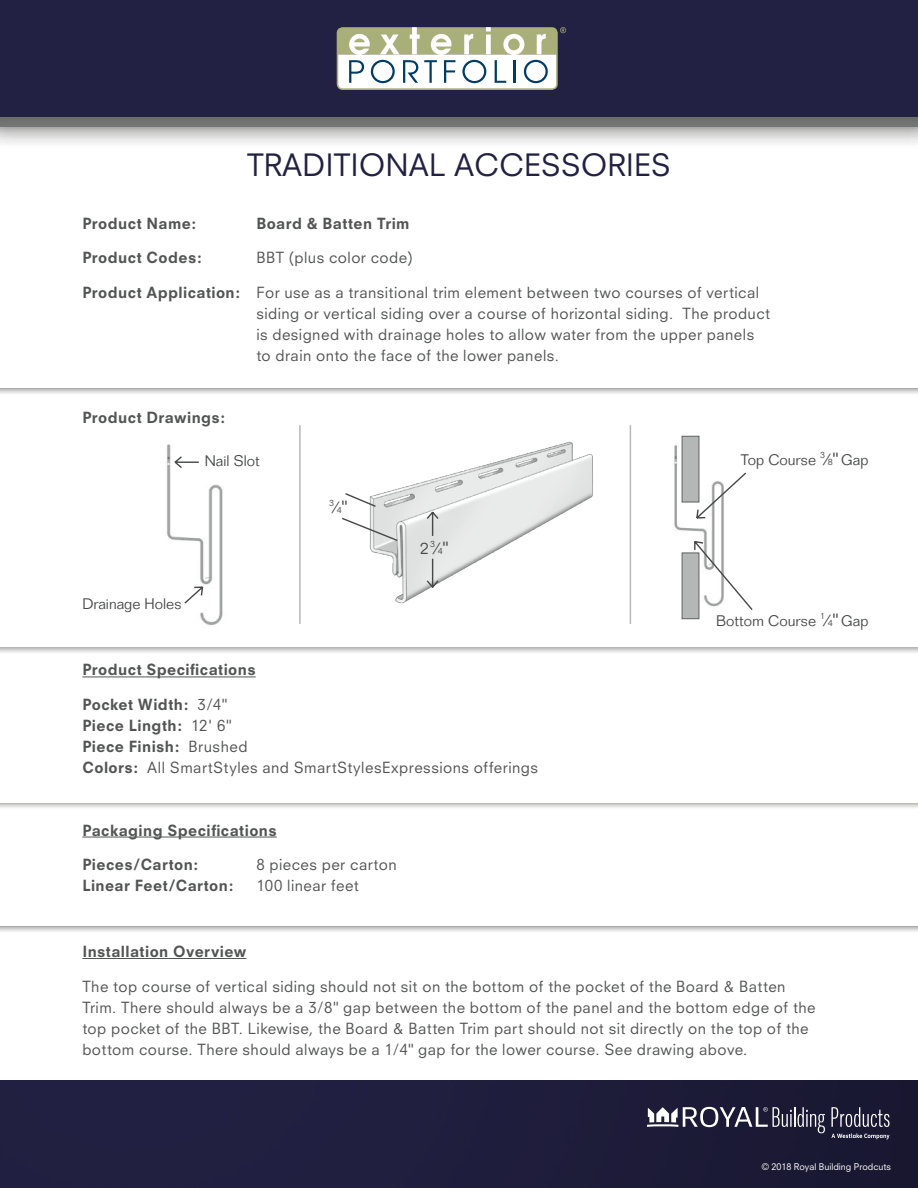
<style>
.page{position:relative;width:918px;height:1188px;background:#fff}
.page>*{position:absolute;margin:0;border:0;box-sizing:border-box;transform-origin:0 0}
.t1{font:30px "Neuzeit S";color:#232143}
.t2{font:300 16.5px "Folio";color:#474848}
.t3{font:15px/21px "Neuzeit S";letter-spacing:.03em;color:#535554}
.t4{font:800 15px "Neuzeit S";letter-spacing:.025em;color:#535554}
.t5{font:300 15px "Folio";color:#474848}
.t6{font:300 9.15px "Folio";color:#474848}
.t7{font:9px "Neuzeit S";color:#fff}
.s1{font-weight:800}
.s2{font-size:16.5px}
.s3{font-family:"Neuzeit S";font-weight:400;font-size:16.5px}
.s4{font-size:9.15px}
.s5{font-family:"Neuzeit S";font-weight:400}
</style>
<div class="page">
<div style="left:0;top:624px;width:918px;height:31px;background:#1c1b1a;opacity:.75"></div>
<div style="left:0;top:616px;width:918px;height:31px;background:#fff"></div>
<div style="left:0;top:779px;width:918px;height:31px;background:#1c1b1a;opacity:.75"></div>
<div style="left:0;top:772px;width:918px;height:31px;background:#fff"></div>
<img style="left:0;top:1080px;width:918px;height:108px">
<svg style="left:831px;top:1107px;width:58px;height:20px"></svg>
<svg style="left:647px;top:1107px;width:178px;height:26px;background:#565569"></svg>
<svg style="left:831px;top:1133px;width:58px;height:6px"></svg>
<div style="left:0;top:0;width:918px;height:150px;background:#1c1b1a;opacity:.75"></div>
<div style="left:0;top:0;width:918px;height:132px;background:#1c1b1a;opacity:.3"></div>
<div style="left:0;top:0;width:918px;height:116px;background:#232143"></div>
<svg style="left:337px;top:27px;width:229px;height:63px;background:#c5ccbd"></svg>
<hr style="left:82px;top:958px;width:164px;height:1px;background:#535554">
<hr style="left:82px;top:837px;width:195px;height:1px;background:#535554">
<hr style="left:82px;top:677px;width:174px;height:1px;background:#535554">
<hr style="left:299px;top:425px;width:2px;height:199px;background:#b5b7b7">
<hr style="left:630px;top:425px;width:1px;height:199px;background:#b5b7b7">
<img style="left:369px;top:441px;width:224px;height:163px">
<svg style="left:425px;top:510px;width:15px;height:27px"></svg>
<svg style="left:425px;top:557px;width:15px;height:32px"></svg>
<svg style="left:345px;top:492px;width:32px;height:16px"></svg>
<svg style="left:342px;top:517px;width:57px;height:25px"></svg>
<img style="left:166px;top:444px;width:57px;height:182px">
<svg style="left:173px;top:455px;width:27px;height:15px"></svg>
<svg style="left:183px;top:585px;width:22px;height:20px"></svg>
<div style="left:0;top:365px;width:918px;height:30px;background:#1c1b1a;opacity:.75"></div>
<div style="left:0;top:357px;width:918px;height:31px;background:#fff"></div>
<div style="left:0;top:903px;width:918px;height:30px;background:#1c1b1a;opacity:.75"></div>
<div style="left:0;top:895px;width:918px;height:31px;background:#fff"></div>
<img style="left:674px;top:435px;width:50px;height:181px">
<div style="left:682px;top:436px;width:17px;height:66px;background:#b5b7b7;border:1px solid #5f6160"></div>
<div style="left:682px;top:553px;width:17px;height:66px;background:#b5b7b7;border:1px solid #5f6160"></div>
<svg style="left:695px;top:471px;width:51px;height:49px"></svg>
<svg style="left:693px;top:539px;width:60px;height:73px"></svg>
<h1 class="t1" style="left:247px;top:147px;width:425px">TRADITIONAL ACCESSORIES</h1>
<p class="t4" style="left:82px;top:214px;width:115px">Product Name:</p>
<p class="t4" style="left:256px;top:214px;width:155px">Board &amp; Batten Trim</p>
<p class="t4" style="left:82px;top:248px;width:121px">Product Codes:</p>
<p class="t3" style="left:256px;top:247px;width:158px">BBT (plus color code)</p>
<p class="t3" style="left:256px;top:282px;width:515px;text-indent:-174px"><span class="s1">Product Application:</span> For use as a transitional trim element between two courses of vertical siding or vertical siding over a course of horizontal siding. The product is designed with drainage holes to allow water from the upper panels to drain onto the face of the lower panels.</p>
<p class="t4" style="left:82px;top:409px;width:144px">Product Drawings:</p>
<p class="t5" style="left:205px;top:451px;width:57px">Nail Slot</p>
<p class="t5" style="left:82px;top:595px;width:101px">Drainage Holes</p>
<p class="t6" style="left:329px;top:501px;width:20px">3<span class="s2">⁄</span>4<span class="s3">"</span></p>
<p class="t2" style="left:420px;top:538px;width:30px">2<sup>3</sup>⁄<span class="s4">4</span><span class="s5">"</span></p>
<p class="t4" style="left:82px;top:661px;width:175px">Product Specifications</p>
<p class="t3" style="left:82px;top:694px;width:457px"><span class="s1">Pocket Width:</span> 3/4"<br><span class="s1">Piece Lingth:</span> 12' 6"<br><span class="s1">Piece Finish:</span> Brushed<br><span class="s1">Colors:</span> All SmartStyles and SmartStylesExpressions offerings</p>
<p class="t4" style="left:82px;top:821px;width:196px">Packaging Specifications</p>
<p class="t4" style="left:82px;top:855px;width:117px">Pieces/Carton:</p>
<p class="t3" style="left:256px;top:854px;width:142px">8 pieces per carton</p>
<p class="t4" style="left:82px;top:876px;width:152px">Linear Feet/Carton:</p>
<p class="t3" style="left:256px;top:875px;width:104px">100 linear feet</p>
<p class="t5" style="left:741px;top:451px;width:129px">Top Course <sup>3</sup><span class="s2">⁄</span><span class="s4">8</span><span class="s3">"</span> Gap</p>
<p class="t5" style="left:716px;top:612px;width:154px">Bottom Course <sup>1</sup><span class="s2">⁄</span><span class="s4">4</span><span class="s3">"</span> Gap</p>
<p class="t4" style="left:82px;top:942px;width:165px">Installation Overview</p>
<p class="t3" style="left:82px;top:975px;width:735px">The top course of vertical siding should not sit on the bottom of the pocket of the Board &amp; Batten Trim. There should always be a 3/8" gap between the bottom of the panel and the bottom edge of the top pocket of the BBT. Likewise, the Board &amp; Batten Trim part should not sit directly on the top of the bottom course. There should always be a 1/4" gap for the lower course. See drawing above.</p>
<p class="t7" style="left:762px;top:1161px;width:131px">© 2018 Royal Building Prodcuts</p>
</div>
